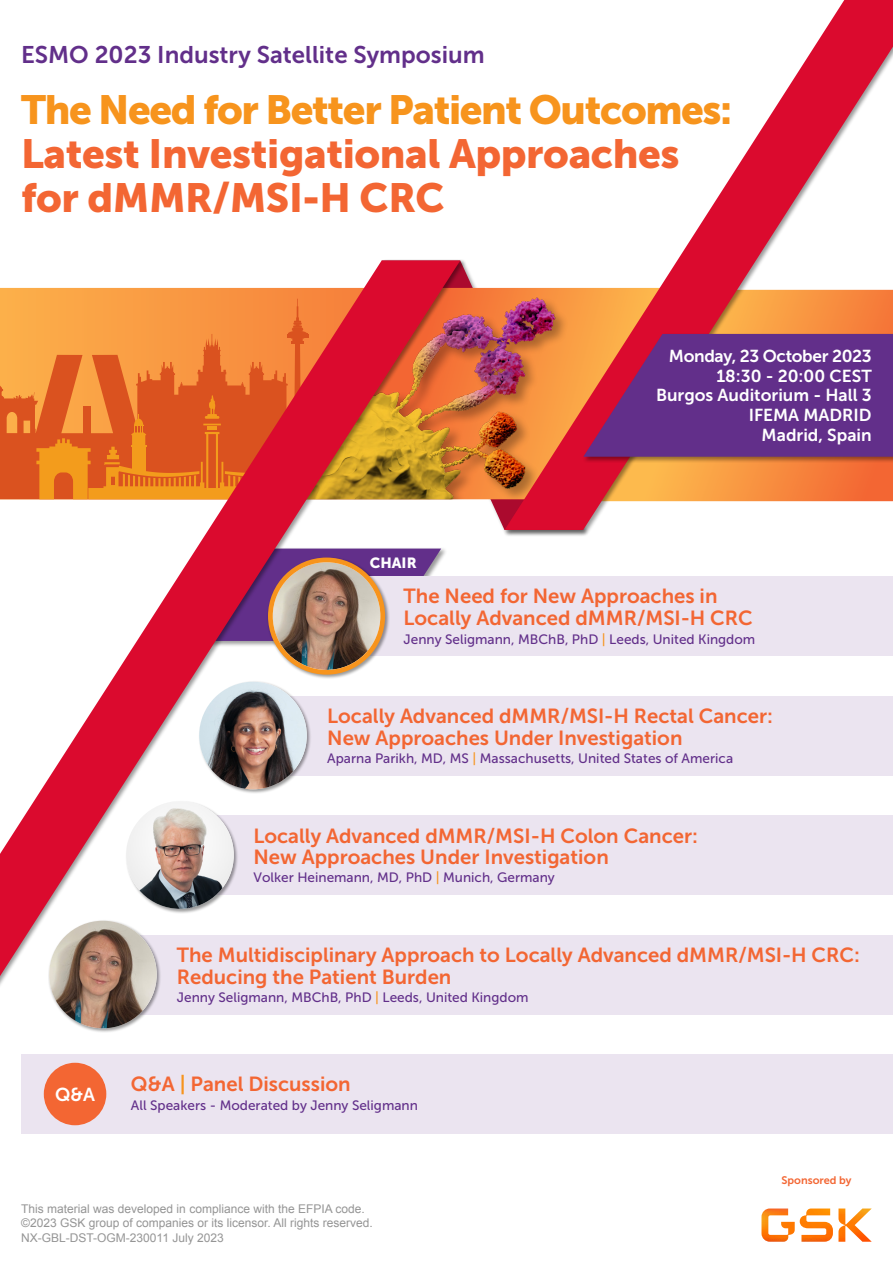
<style>
.page{position:relative;width:893px;height:1263px;background:#fff}
.page>*{position:absolute;margin:0;border:0;box-sizing:border-box;transform-origin:0 0}
.t1{font:40.5px/43.7px "Museo Sans 900";letter-spacing:-.01em;color:#f36633}
.t2{font:40.5px "Museo Sans 900";letter-spacing:-.035em;color:#f7941d}
.t3{font:24px "Museo Sans 700";color:#622f8a}
.t4{font:20.4px/21.9px "Museo Sans 700";color:#f36633}
.t5{font:18.6px "Museo Sans 700";color:#fff}
.t6{font:17.25px/19.6px "Museo Sans 700";color:#fff;text-align:right}
.t7{font:14.7px "Museo Sans 900";color:#fff}
.t8{font:13.5px "Museo Sans 500";color:#622f8a}
.t9{font:12px/14.4px "Arial";color:#959595}
.t10{font:10.95px "Museo Sans 700";color:#f36633}
.s1{color:#f7941d}
</style>
<div class="page">
<svg style="left:466px;top:266px;width:37px;height:262px"></svg>
<img style="left:466px;top:288px;width:37px;height:211px">
<svg style="left:504px;top:0;width:389px;height:530px"></svg>
<div style="left:582px;top:332px;width:311px;height:131px;background:#000;opacity:.4"></div>
<svg style="left:583px;top:334px;width:310px;height:123px;background:#73317f"></svg>
<svg style="left:0;top:260px;width:460px;height:716px"></svg>
<div style="left:140px;top:935px;width:753px;height:79px;background:#ebe4f0"></div>
<div style="left:48px;top:919px;width:113px;height:114px;background:#000;opacity:.4"></div>
<img style="left:49px;top:921px;width:108px;height:107px;border-radius:54px">
<div style="left:209px;top:815px;width:684px;height:80px;background:#ebe4f0"></div>
<div style="left:125px;top:800px;width:113px;height:114px;background:#000;opacity:.4"></div>
<img style="left:126px;top:801px;width:108px;height:108px;border-radius:54px">
<div style="left:280px;top:696px;width:613px;height:79px;background:#ebe4f0"></div>
<div style="left:198px;top:680px;width:113px;height:114px;background:#000;opacity:.4"></div>
<img style="left:199px;top:682px;width:108px;height:107px;border-radius:54px">
<div style="left:349px;top:576px;width:544px;height:80px;background:#ebe4f0"></div>
<div style="left:267px;top:557px;width:123px;height:122px;background:#000;opacity:.4"></div>
<svg style="left:270px;top:560px;width:113px;height:112px"></svg>
<img style="left:273px;top:562px;width:107px;height:108px;border-radius:54px">
<div style="left:268px;top:557px;width:117px;height:118px;border:5px solid #f7941d;border-radius:50%"></div>
<div style="left:21px;top:1054px;width:872px;height:80px;background:#ebe4f0"></div>
<div style="left:44px;top:1063px;width:62px;height:62px;background:#f36633;border-radius:50%"></div>
<svg style="left:761px;top:1208px;width:111px;height:34px"></svg>
<p class="t3" style="left:21px;top:41px;width:465px">ESMO 2023 Industry Satellite Symposium</p>
<h1 class="t2" style="left:21px;top:87px;width:713px">The Need for Better Patient Outcomes:</h1>
<h1 class="t1" style="left:21px;top:132px;width:660px">Latest Investigational Approaches for dMMR/MSI-H CRC</h1>
<p class="t7" style="left:370px;top:554px;width:48px">CHAIR</p>
<p class="t6" style="left:656px;top:346px;width:217px">Monday, 23 October 2023<br>18:30 - 20:00 CEST<br>Burgos Auditorium - Hall 3<br>IFEMA MADRID<br>Madrid, Spain</p>
<p class="t4" style="left:404px;top:585px;width:351px">The Need for New Approaches in<br>Locally Advanced dMMR/MSI-H CRC</p>
<p class="t8" style="left:404px;top:632px;width:353px">Jenny Seligmann, MBChB, PhD <span class="s1">|</span> Leeds, United Kingdom</p>
<p class="t4" style="left:327px;top:705px;width:447px">Locally Advanced dMMR/MSI-H Rectal Cancer:<br>New Approaches Under Investigation</p>
<p class="t8" style="left:327px;top:751px;width:407px">Aparna Parikh, MD, MS <span class="s1">|</span> Massachusetts, United States of America</p>
<p class="t4" style="left:253px;top:826px;width:446px;line-height:20.4px">Locally Advanced dMMR/MSI-H Colon Cancer:<br>New Approaches Under Investigation</p>
<p class="t8" style="left:253px;top:870px;width:303px">Volker Heinemann, MD, PhD <span class="s1">|</span> Munich, Germany</p>
<p class="t5" style="left:55px;top:1084px;width:42px">Q&amp;A</p>
<p class="t4" style="left:177px;top:944px;width:684px">The Multidisciplinary Approach to Locally Advanced dMMR/MSI-H CRC:<br>Reducing the Patient Burden</p>
<p class="t8" style="left:177px;top:990px;width:353px">Jenny Seligmann, MBChB, PhD <span class="s1">|</span> Leeds, United Kingdom</p>
<p class="t4" style="left:131px;top:1073px;width:221px">Q&amp;A <span class="s1">|</span> Panel Discussion</p>
<p class="t8" style="left:131px;top:1098px;width:288px">All Speakers - Moderated by Jenny Seligmann</p>
<p class="t10" style="left:781px;top:1174px;width:72px">Sponsored by</p>
<p class="t9" style="left:21px;top:1201px;width:353px">This material was developed in compliance with the EFPIA code. ©2023 GSK group of companies or its licensor. All rights reserved.<br>NX-GBL-DST-OGM-230011 July 2023</p>
</div>
